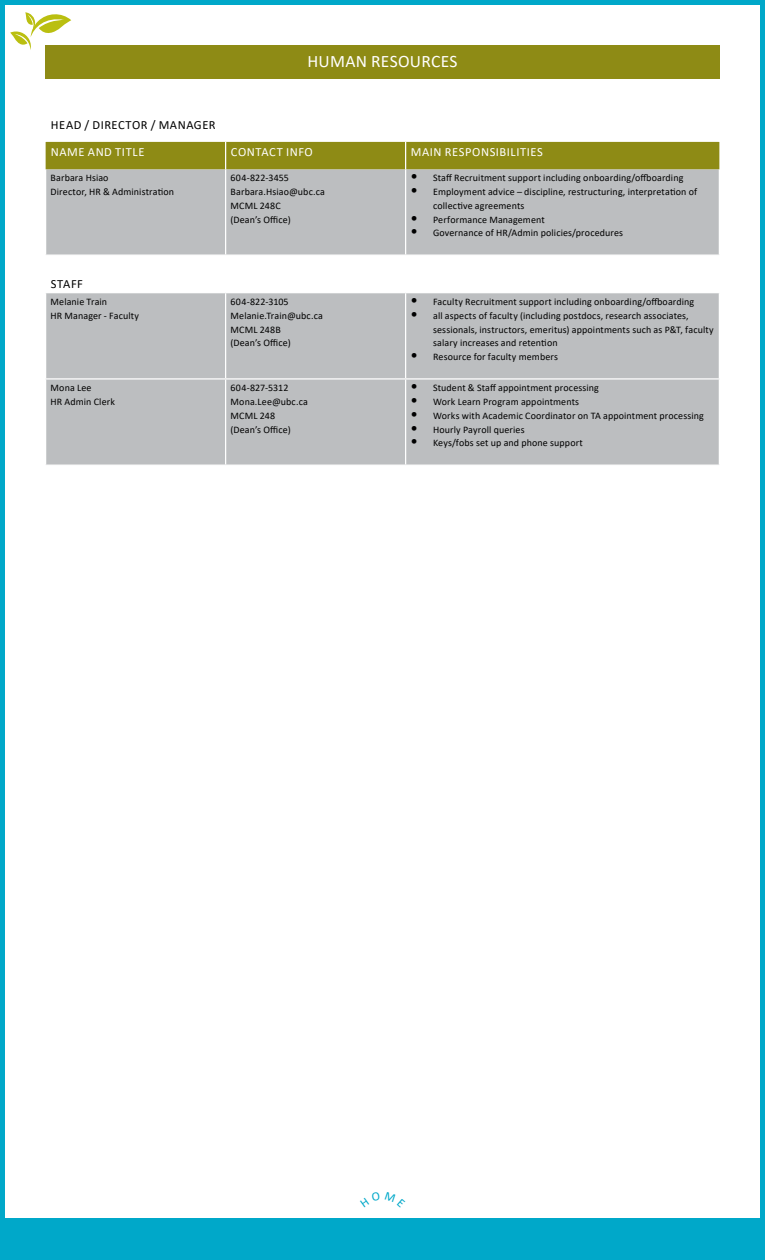
<style>
.page{position:relative;width:765px;height:1260px;background:#fff}
.page>*{position:absolute;margin:0;border:0;box-sizing:border-box;transform-origin:0 0}
.t1{font:17.5px "Calibri";letter-spacing:.02em;color:#fff}
.t2{font:12.5px "Calibri";letter-spacing:.045em;color:#fff}
.t3{font:12.5px "Calibri";letter-spacing:.04em;color:#000}
.t4{font:10px/13.8px "Calibri";letter-spacing:.01em;color:#000}
.s1{color:#fff}
.s2{font-size:15px}
</style>
<div class="page">
<div style="left:0;top:0;width:765px;height:1260px;border:5px solid #00a8c9"></div>
<div style="left:4px;top:1219px;width:761px;height:41px;background:#00a8c9"></div>
<svg style="left:10px;top:12px;width:61px;height:38px"></svg>
<div style="left:46px;top:170px;width:673px;height:85px;background:#bcbec0"></div>
<div style="left:46px;top:293px;width:673px;height:172px;background:#bcbec0"></div>
<svg style="left:45px;top:141px;width:675px;height:29px;background:#939122"></svg>
<hr style="left:225px;top:170px;width:1px;height:85px;background:#fff">
<hr style="left:405px;top:170px;width:1px;height:85px;background:#fff">
<hr style="left:225px;top:293px;width:1px;height:85px;background:#fff">
<hr style="left:405px;top:293px;width:1px;height:85px;background:#fff">
<hr style="left:225px;top:380px;width:1px;height:85px;background:#fff">
<hr style="left:405px;top:380px;width:1px;height:85px;background:#fff">
<hr style="left:45px;top:378px;width:181px;height:2px;background:#fff">
<hr style="left:226px;top:378px;width:180px;height:2px;background:#fff">
<hr style="left:406px;top:378px;width:314px;height:2px;background:#fff">
<div style="left:45px;top:45px;width:675px;height:33px;background:#8e8b15"></div>
<h1 class="t1" style="left:307px;top:49px;width:152px">HUMAN RESOURCES</h1>
<p class="t3" style="left:51px;top:116px;width:173px">HEAD / DIRECTOR / MANAGER<span class="s1">R</span></p>
<p class="t2" style="left:51px;top:143px;width:95px">NAME AND TITLE</p>
<p class="t2" style="left:231px;top:143px;width:84px">CONTACT INFO</p>
<p class="t2" style="left:411px;top:143px;width:134px">MAIN RESPONSIBILITIES</p>
<p class="t4" style="left:51px;top:171px;width:125px">Barbara Hsiao<br>Director, HR &amp; Administration</p>
<p class="t4" style="left:231px;top:171px;width:96px">604-822-3455<br>Barbara.Hsiao@ubc.ca<br>MCML 248C<br>(Dean’s Office)</p>
<p class="t4" style="left:411px;top:171px;width:274px"><span class="s2">•</span> Staff Recruitment support including onboarding/offboarding</p>
<h1 class="t1" style="left:275px;top:132px;width:67px">FINANCE</h1>
<p class="t4" style="left:433px;top:185px;width:266px;text-indent:-22px"><span class="s2">•</span> Employment advice – discipline, restructuring, interpretation of collective agreements</p>
<p class="t4" style="left:411px;top:212px;width:136px"><span class="s2">•</span> Performance Management</p>
<p class="t4" style="left:411px;top:226px;width:214px"><span class="s2">•</span> Governance of HR/Admin policies/procedures</p>
<p class="t3" style="left:51px;top:275px;width:41px">STAFF<span class="s1">R</span></p>
<p class="t4" style="left:51px;top:295px;width:90px">Melanie Train<br>HR Manager - Faculty</p>
<p class="t4" style="left:231px;top:295px;width:94px">604-822-3105<br>Melanie.Train@ubc.ca<br>MCML 248B<br>(Dean’s Office)</p>
<p class="t4" style="left:411px;top:295px;width:285px"><span class="s2">•</span> Faculty Recruitment support including onboarding/offboarding</p>
<p class="t4" style="left:433px;top:308px;width:282px;text-indent:-22px"><span class="s2">•</span> all aspects of faculty (including postdocs, research associates, sessionals, instructors, emeritus) appointments such as P&amp;T, faculty salary increases and retention</p>
<p class="t4" style="left:411px;top:350px;width:149px"><span class="s2">•</span> Resource for faculty members</p>
<p class="t4" style="left:51px;top:381px;width:66px">Mona Lee<br>HR Admin Clerk</p>
<p class="t4" style="left:231px;top:381px;width:79px">604-827-5312<br>Mona.Lee@ubc.ca<br>MCML 248 (Dean’s Office)</p>
<p class="t4" style="left:411px;top:381px;width:190px"><span class="s2">•</span> Student &amp; Staff appointment processing</p>
<p class="t4" style="left:411px;top:395px;width:170px"><span class="s2">•</span> Work Learn Program appointments</p>
<p class="t4" style="left:411px;top:408px;width:295px"><span class="s2">•</span> Works with Academic Coordinator on TA appointment processing</p>
<p class="t4" style="left:411px;top:422px;width:115px"><span class="s2">•</span> Hourly Payroll queries</p>
<p class="t4" style="left:411px;top:436px;width:174px"><span class="s2">•</span> Keys/fobs set up and phone support</p>
</div>
